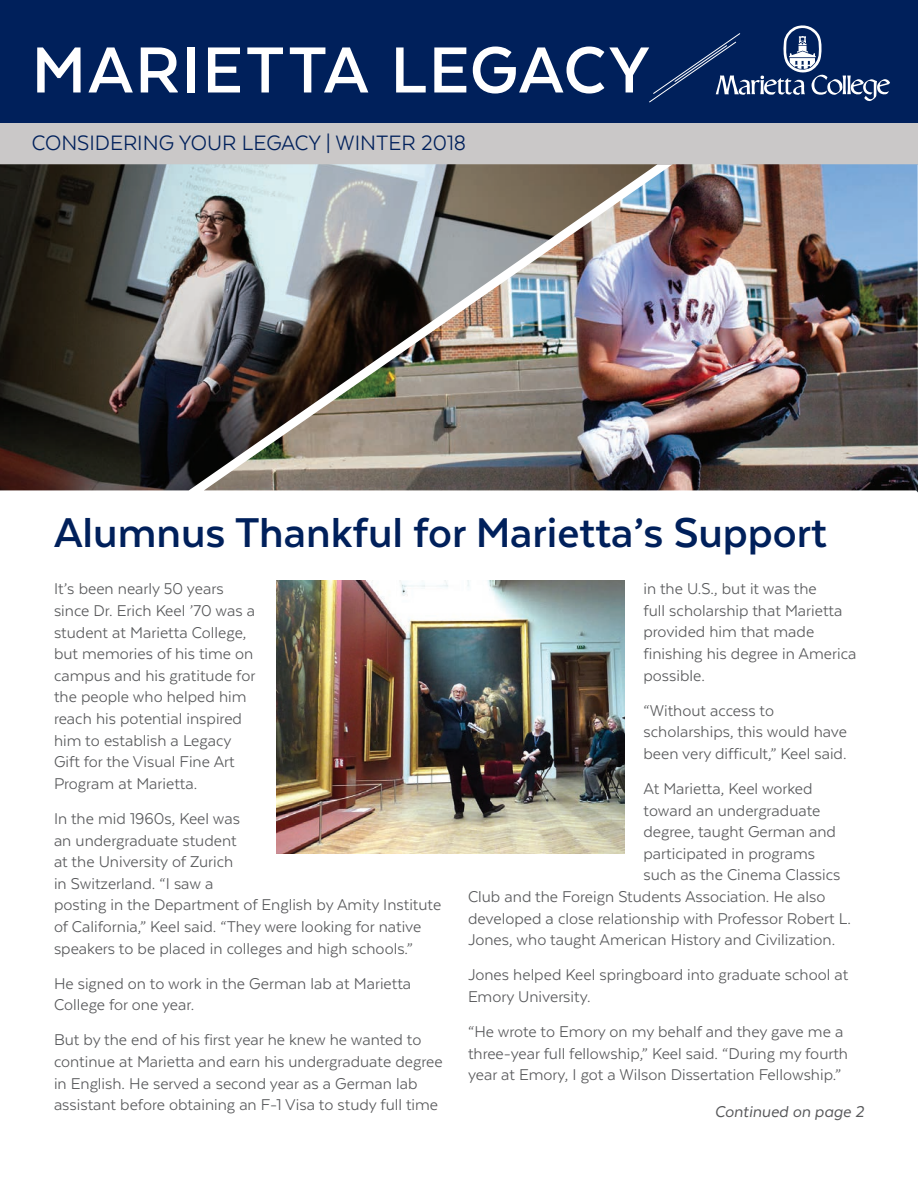
<style>
.page{position:relative;width:918px;height:1188px;background:#fff}
.page>*{position:absolute;margin:0;border:0;box-sizing:border-box;transform-origin:0 0}
.Header__stoneprint{font:700 75px "Texta";letter-spacing:.025em;color:#fff}
.Title__blue{font:700 48px "Texta";color:#00205b}
.Header_tag_line__blu{font:24px "Texta";color:#00205b}
.Body_text_80__black{font:18px/21.6px "Texta";color:#57585a}
.Body_text_80__black-2{font:italic 18px "Texta";color:#57585a}
</style>
<div class="page">
<div style="left:0;top:0;width:918px;height:123px;background:#00205b"></div>
<div style="left:0;top:123px;width:918px;height:41px;background:#cac8c8"></div>
<img style="left:204px;top:164px;width:714px;height:328px">
<img style="left:0;top:164px;width:657px;height:326px">
<svg style="left:649px;top:25px;width:241px;height:78px"></svg>
<img style="left:277px;top:581px;width:348px;height:273px">
<p class="Header__stoneprint" style="left:32px;top:32px;width:619px">MARIETTA LEGACY</p>
<p class="Header_tag_line__blu" style="left:32px;top:130px;width:436px">CONSIDERING YOUR LEGACY | WINTER 2018</p>
<p class="Title__blue" style="left:54px;top:508px;width:775px">Alumnus Thankful for Marietta’s Support</p>
<p class="Body_text_80__black" style="left:54px;top:578px;width:203px">It’s been nearly 50 years since Dr. Erich Keel ’70 was a student at Marietta College, but memories of his time on campus and his gratitude for the people who helped him reach his potential inspired him to establish a Legacy<br>Gift for the Visual Fine Art<br>Program at Marietta.</p>
<p class="Body_text_80__black" style="left:54px;top:808px;width:389px">In the mid 1960s, Keel was<br>an undergraduate student<br>at the University of Zurich<br>in Switzerland. “I saw a<br>posting in the Department of English by Amity Institute of California,” Keel said. “They were looking for native speakers to be placed in colleges and high schools.”</p>
<p class="Body_text_80__black" style="left:54px;top:972px;width:359px">He signed on to work in the German lab at Marietta<br>College for one year.</p>
<p class="Body_text_80__black" style="left:54px;top:1029px;width:390px">But by the end of his first year he knew he wanted to continue at Marietta and earn his undergraduate degree in English. He served a second year as a German lab assistant before obtaining an F-1 Visa to study full time</p>
<p class="Body_text_80__black" style="left:644px;top:578px;width:215px">in the U.S., but it was the<br>full scholarship that Marietta provided him that made finishing his degree in America possible.</p>
<p class="Body_text_80__black" style="left:644px;top:699px;width:205px">“Without access to scholarships, this would have been very difficult,” Keel said.</p>
<p class="Body_text_80__black" style="left:644px;top:778px;width:171px">At Marietta, Keel worked</p>
<p class="Body_text_80__black" style="left:644px;top:799px;width:178px">toward an undergraduate</p>
<p class="Body_text_80__black" style="left:644px;top:821px;width:194px">degree, taught German and</p>
<p class="Body_text_80__black" style="left:644px;top:842px;width:173px">participated in programs</p>
<p class="Body_text_80__black" style="left:644px;top:864px;width:199px">such as the Cinema Classics</p>
<p class="Body_text_80__black" style="left:468px;top:886px;width:359px">Club and the Foreign Students Association. He also</p>
<p class="Body_text_80__black" style="left:468px;top:907px;width:384px">developed a close relationship with Professor Robert L.</p>
<p class="Body_text_80__black" style="left:468px;top:929px;width:369px">Jones, who taught American History and Civilization.</p>
<p class="Body_text_80__black" style="left:468px;top:964px;width:382px">Jones helped Keel springboard into graduate school at<br>Emory University.</p>
<p class="Body_text_80__black" style="left:468px;top:1021px;width:382px">“He wrote to Emory on my behalf and they gave me a three-year full fellowship,” Keel said. “During my fourth year at Emory, I got a Wilson Dissertation Fellowship.”</p>
<p class="Body_text_80__black-2" style="left:715px;top:1102px;width:151px">Continued on page 2</p>
</div>
